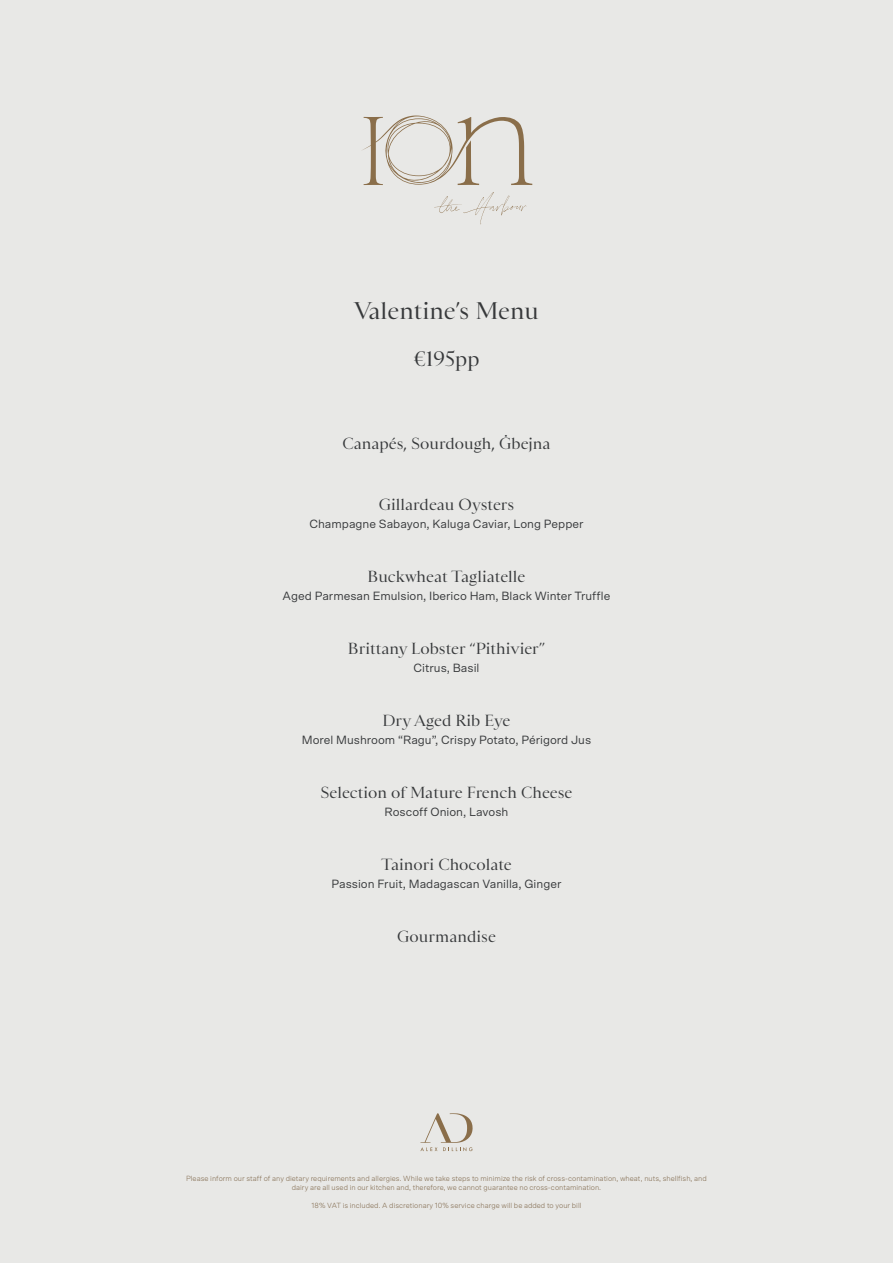
<style>
.page{position:relative;width:893px;height:1263px;background:#e8e8e6}
.page>*{position:absolute;margin:0;border:0;box-sizing:border-box;transform-origin:0 0}
.t1{font:22.5px "Sainte Colombe";color:#36383a}
.t2{font:19.5px "Sainte Colombe";color:#36383a}
.t3{font:15px "Sainte Colombe";color:#36383a}
.t4{font:12px "Scto Grotesk A";color:#36383a}
.t5{font:300 7.5px/9px "Scto Grotesk A";color:#7f684b;text-align:center}
</style>
<div class="page">
<svg style="left:363px;top:116px;width:169px;height:69px"></svg>
<svg style="left:434px;top:192px;width:92px;height:32px"></svg>
<svg style="left:420px;top:1113px;width:53px;height:38px"></svg>
<p class="t1" style="left:354px;top:294px;width:186px">Valentine’s Menu</p>
<p class="t2" style="left:413px;top:344px;width:68px">€195pp</p>
<p class="t3" style="left:342px;top:432px;width:210px">Canapés, Sourdough, Ġbejna</p>
<p class="t3" style="left:379px;top:493px;width:137px">Gillardeau Oysters</p>
<p class="t4" style="left:309px;top:517px;width:276px">Champagne Sabayon, Kaluga Caviar, Long Pepper</p>
<p class="t3" style="left:368px;top:565px;width:159px">Buckwheat Tagliatelle</p>
<p class="t4" style="left:283px;top:589px;width:329px">Aged Parmesan Emulsion, Iberico Ham, Black Winter Truffle</p>
<p class="t3" style="left:348px;top:637px;width:199px">Brittany Lobster “Pithivier”</p>
<p class="t4" style="left:413px;top:661px;width:67px">Citrus, Basil</p>
<p class="t3" style="left:383px;top:709px;width:129px">Dry Aged Rib Eye</p>
<p class="t4" style="left:302px;top:733px;width:291px">Morel Mushroom “Ragu”, Crispy Potato, Périgord Jus</p>
<p class="t3" style="left:320px;top:781px;width:253px">Selection of Mature French Cheese</p>
<p class="t4" style="left:384px;top:805px;width:126px">Roscoff Onion, Lavosh</p>
<p class="t3" style="left:381px;top:853px;width:132px">Tainori Chocolate</p>
<p class="t4" style="left:331px;top:877px;width:232px">Passion Fruit, Madagascan Vanilla, Ginger</p>
<p class="t3" style="left:397px;top:925px;width:100px">Gourmandise</p>
<p class="t5" style="left:186px;top:1174px;width:522px">Please inform our staff of any dietary requirements and allergies. While we take steps to minimize the risk of cross-contamination, wheat, nuts, shellfish, and dairy are all used in our kitchen and, therefore, we cannot guarantee no cross-contamination.</p>
<p class="t5" style="left:311px;top:1201px;width:271px">18% VAT is included. A discretionary 10% service charge will be added to your bill</p>
</div>
